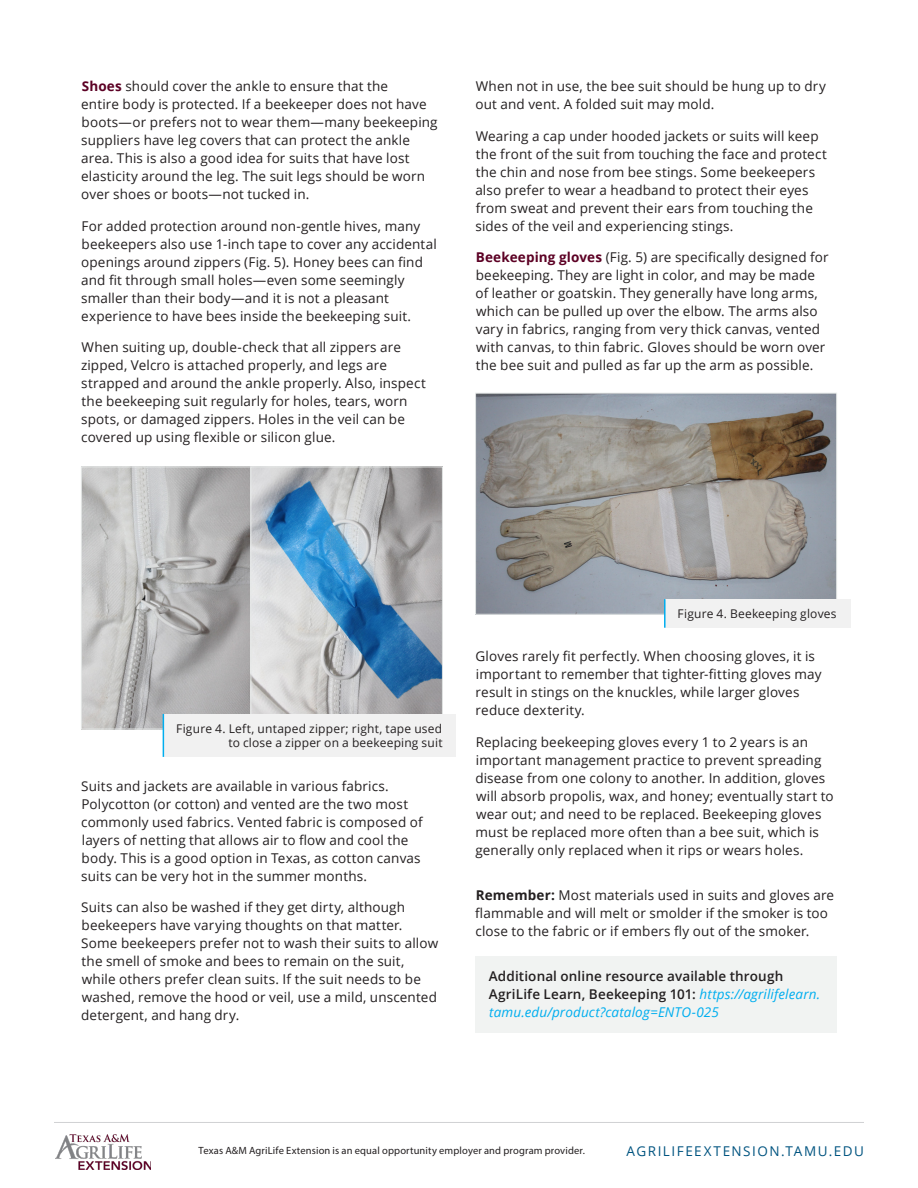
<style>
.page{position:relative;width:918px;height:1188px;background:#fff}
.page>*{position:absolute;margin:0;border:0;box-sizing:border-box;transform-origin:0 0}
.Body{font:13.5px/18px "Open Sans";letter-spacing:.01em;color:#231f20}
.Callout_Box_-_Plain{font:600 13.5px/18px "Open Sans";letter-spacing:.01em;color:#231f20}
.t1{font:13.5px "Open Sans";letter-spacing:.11em;color:#005480}
.Image_Captions{font:12px/14.4px "Open Sans";letter-spacing:.015em;color:#231f20;text-align:right}
.t2{font:10.5px "Myriad Pro";letter-spacing:.015em;color:#231f20}
.s1{font-weight:700;color:#5c0024}
.s2{font-weight:700}
.s3{font-weight:400;font-style:italic;color:#00aeef}
</style>
<div class="page">
<hr style="left:54px;top:1122px;width:810px;height:1px;background:#d1d2d4">
<img style="left:55px;top:1134px;width:95px;height:36px">
<img style="left:477px;top:395px;width:358px;height:218px">
<div style="left:475px;top:393px;width:362px;height:222px;border:1px solid #e5e8e7"></div>
<div style="left:665px;top:599px;width:185px;height:29px;background:#f1f1f1"></div>
<hr style="left:664px;top:599px;width:2px;height:29px;background:#00aeef">
<div style="left:475px;top:957px;width:362px;height:76px;background:#f1f3f2"></div>
<img style="left:83px;top:469px;width:168px;height:258px">
<div style="left:81px;top:467px;width:173px;height:262px;border:1px solid #e5e8e7"></div>
<img style="left:253px;top:469px;width:188px;height:245px">
<div style="left:251px;top:467px;width:192px;height:262px;border:1px solid #e5e8e7"></div>
<div style="left:163px;top:714px;width:293px;height:43px;background:#f1f1f1"></div>
<hr style="left:163px;top:714px;width:1px;height:43px;background:#00aeef">
<p class="Body" style="left:81px;top:77px;width:358px"><span class="s1">Shoes</span> should cover the ankle to ensure that the<br>entire body is protected. If a beekeeper does not have boots—or prefers not to wear them—many beekeeping suppliers have leg covers that can protect the ankle area. This is also a good idea for suits that have lost elasticity around the leg. The suit legs should be worn over shoes or boots—not tucked in.</p>
<p class="Body" style="left:81px;top:217px;width:357px">For added protection around non-gentle hives, many beekeepers also use 1-inch tape to cover any accidental openings around zippers (Fig. 5). Honey bees can find and fit through small holes—even some seemingly smaller than their body—and it is not a pleasant experience to have bees inside the beekeeping suit.</p>
<p class="Body" style="left:81px;top:338px;width:346px">When suiting up, double-check that all zippers are zipped, Velcro is attached properly, and legs are strapped and around the ankle properly. Also, inspect the beekeeping suit regularly for holes, tears, worn spots, or damaged zippers. Holes in the veil can be covered up using flexible or silicon glue.</p>
<p class="Body" style="left:475px;top:77px;width:352px">When not in use, the bee suit should be hung up to dry out and vent. A folded suit may mold.</p>
<p class="Body" style="left:475px;top:127px;width:353px">Wearing a cap under hooded jackets or suits will keep the front of the suit from touching the face and protect the chin and nose from bee stings. Some beekeepers also prefer to wear a headband to protect their eyes from sweat and prevent their ears from touching the sides of the veil and experiencing stings.</p>
<p class="Body" style="left:475px;top:248px;width:355px"><span class="s1">Beekeeping gloves</span> (Fig. 5) are specifically designed for beekeeping. They are light in color, and may be made of leather or goatskin. They generally have long arms, which can be pulled up over the elbow. The arms also vary in fabrics, ranging from very thick canvas, vented with canvas, to thin fabric. Gloves should be worn over the bee suit and pulled as far up the arm as possible.</p>
<p class="Image_Captions" style="left:176px;top:721px;width:268px">Figure 4. Left, untaped zipper; right, tape used to close a zipper on a beekeeping suit</p>
<p class="Body" style="left:81px;top:776px;width:343px">Suits and jackets are available in various fabrics.<br>Polycotton (or cotton) and vented are the two most commonly used fabrics. Vented fabric is composed of layers of netting that allows air to flow and cool the body. This is a good option in Texas, as cotton canvas suits can be very hot in the summer months.</p>
<p class="Body" style="left:81px;top:898px;width:359px">Suits can also be washed if they get dirty, although beekeepers have varying thoughts on that matter.<br>Some beekeepers prefer not to wash their suits to allow the smell of smoke and bees to remain on the suit, while others prefer clean suits. If the suit needs to be washed, remove the hood or veil, use a mild, unscented detergent, and hang dry.</p>
<p class="Image_Captions" style="left:678px;top:606px;width:160px">Figure 4. Beekeeping gloves</p>
<p class="Body" style="left:476px;top:647px;width:348px">Gloves rarely fit perfectly. When choosing gloves, it is important to remember that tighter-fitting gloves may result in stings on the knuckles, while larger gloves reduce dexterity.</p>
<p class="Body" style="left:475px;top:732px;width:360px">Replacing beekeeping gloves every 1 to 2 years is an important management practice to prevent spreading disease from one colony to another. In addition, gloves will absorb propolis, wax, and honey; eventually start to wear out; and need to be replaced. Beekeeping gloves must be replaced more often than a bee suit, which is generally only replaced when it rips or wears holes.</p>
<p class="Body" style="left:475px;top:885px;width:360px"><span class="s2">Remember:</span> Most materials used in suits and gloves are flammable and will melt or smolder if the smoker is too close to the fabric or if embers fly out of the smoker.</p>
<p class="Callout_Box_-_Plain" style="left:489px;top:966px;width:333px">Additional online resource available through<br>AgriLife Learn, Beekeeping 101: <span class="s3">https://agrilifelearn. tamu.edu/product?catalog=ENTO-025</span></p>
<p class="t2" style="left:199px;top:1144px;width:388px">Texas A&amp;M AgriLife Extension is an equal opportunity employer and program provider.</p>
<p class="t1" style="left:627px;top:1141px;width:239px">AGRILIFEEXTENSION.TAMU.EDU</p>
</div>
